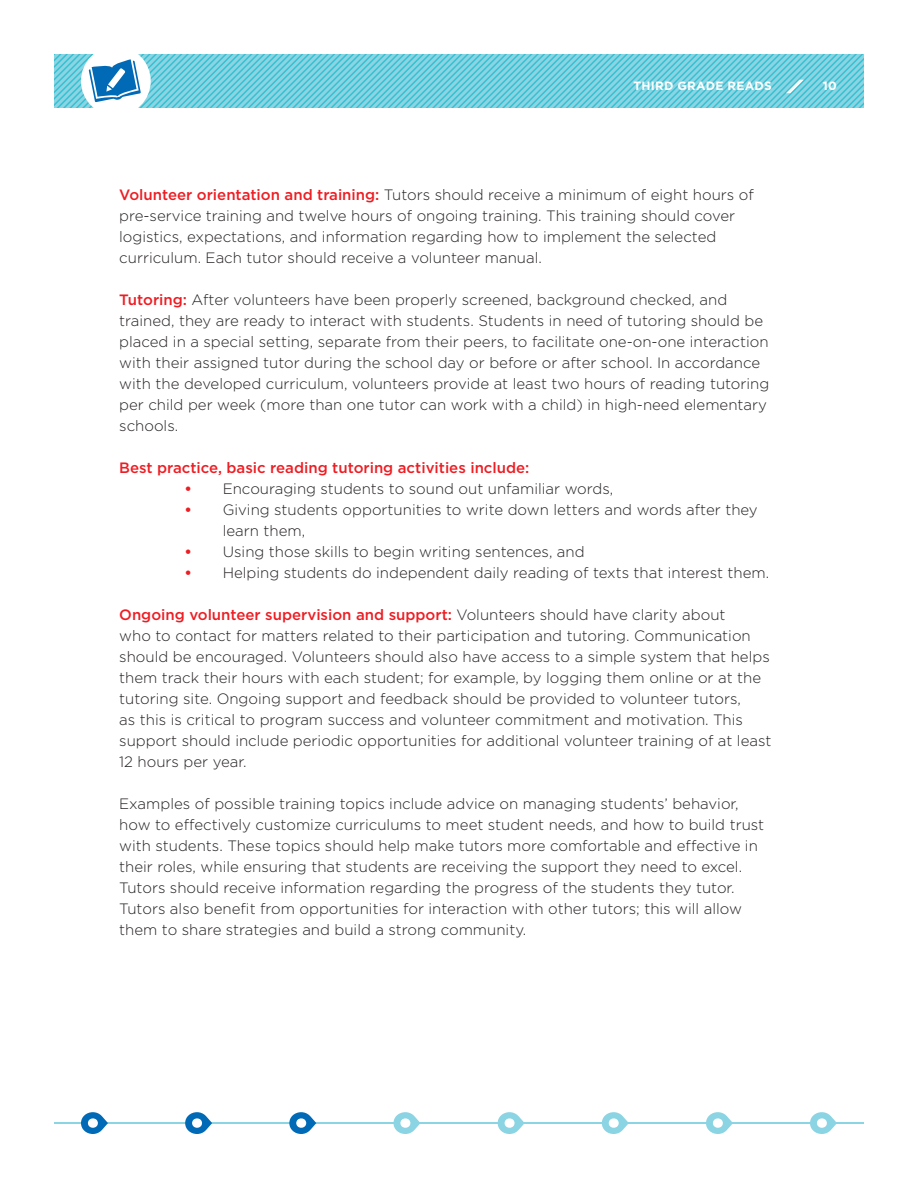
<style>
.page{position:relative;width:918px;height:1188px;background:#fff}
.page>*{position:absolute;margin:0;border:0;box-sizing:border-box;transform-origin:0 0}
.Body_10_14{font:300 15px/21px "Gotham";color:#231f20}
.Body_10_14-2{font:500 15px "Gotham";color:#ee1d23}
.t1{font:700 12px "Gotham";letter-spacing:.02em;color:#fff}
.s1{font-weight:500;color:#ee1d23}
.s2{font-weight:700;color:#ee1d23}
</style>
<div class="page">
<svg style="left:54px;top:54px;width:810px;height:54px;background:#72ccdd"></svg>
<hr style="left:54px;top:1122px;width:810px;height:2px;background:#8bd4e3">
<svg style="left:81px;top:1112px;width:27px;height:22px"></svg>
<svg style="left:289px;top:1112px;width:27px;height:22px"></svg>
<svg style="left:498px;top:1112px;width:26px;height:22px"></svg>
<svg style="left:706px;top:1112px;width:26px;height:22px"></svg>
<svg style="left:185px;top:1112px;width:27px;height:22px"></svg>
<svg style="left:393px;top:1112px;width:27px;height:22px"></svg>
<svg style="left:602px;top:1112px;width:26px;height:22px"></svg>
<svg style="left:810px;top:1112px;width:26px;height:22px"></svg>
<p class="t1" style="left:634px;top:79px;width:140px">THIRD GRADE READS</p>
<p class="t1" style="left:823px;top:79px;width:16px">10</p>
<p class="Body_10_14" style="left:119px;top:184px;width:636px"><span class="s1">Volunteer orientation and training:</span> Tutors should receive a minimum of eight hours of pre-service training and twelve hours of ongoing training. This training should cover logistics, expectations, and information regarding how to implement the selected curriculum. Each tutor should receive a volunteer manual.</p>
<p class="Body_10_14" style="left:119px;top:289px;width:652px"><span class="s1">Tutoring:</span> After volunteers have been properly screened, background checked, and trained, they are ready to interact with students. Students in need of tutoring should be placed in a special setting, separate from their peers, to facilitate one-on-one interaction with their assigned tutor during the school day or before or after school. In accordance with the developed curriculum, volunteers provide at least two hours of reading tutoring per child per week (more than one tutor can work with a child) in high-need elementary schools.</p>
<p class="Body_10_14-2" style="left:119px;top:459px;width:412px">Best practice, basic reading tutoring activities include:</p>
<p class="Body_10_14" style="left:185px;top:478px;width:430px"><span class="s2">•</span> Encouraging students to sound out unfamiliar words,</p>
<p class="Body_10_14" style="left:223px;top:499px;width:537px;text-indent:-38px"><span class="s2">•</span> Giving students opportunities to write down letters and words after they learn them,</p>
<p class="Body_10_14" style="left:185px;top:541px;width:402px"><span class="s2">•</span> Using those skills to begin writing sentences, and</p>
<p class="Body_10_14" style="left:185px;top:562px;width:586px"><span class="s2">•</span> Helping students do independent daily reading of texts that interest them.</p>
<p class="Body_10_14" style="left:119px;top:604px;width:654px"><span class="s1">Ongoing volunteer supervision and support:</span> Volunteers should have clarity about<br>who to contact for matters related to their participation and tutoring. Communication should be encouraged. Volunteers should also have access to a simple system that helps them track their hours with each student; for example, by logging them online or at the tutoring site. Ongoing support and feedback should be provided to volunteer tutors,<br>as this is critical to program success and volunteer commitment and motivation. This support should include periodic opportunities for additional volunteer training of at least 12 hours per year.</p>
<p class="Body_10_14" style="left:119px;top:793px;width:646px">Examples of possible training topics include advice on managing students’ behavior, how to effectively customize curriculums to meet student needs, and how to build trust with students. These topics should help make tutors more comfortable and effective in their roles, while ensuring that students are receiving the support they need to excel.<br>Tutors should receive information regarding the progress of the students they tutor.<br>Tutors also benefit from opportunities for interaction with other tutors; this will allow them to share strategies and build a strong community.</p>
</div>
